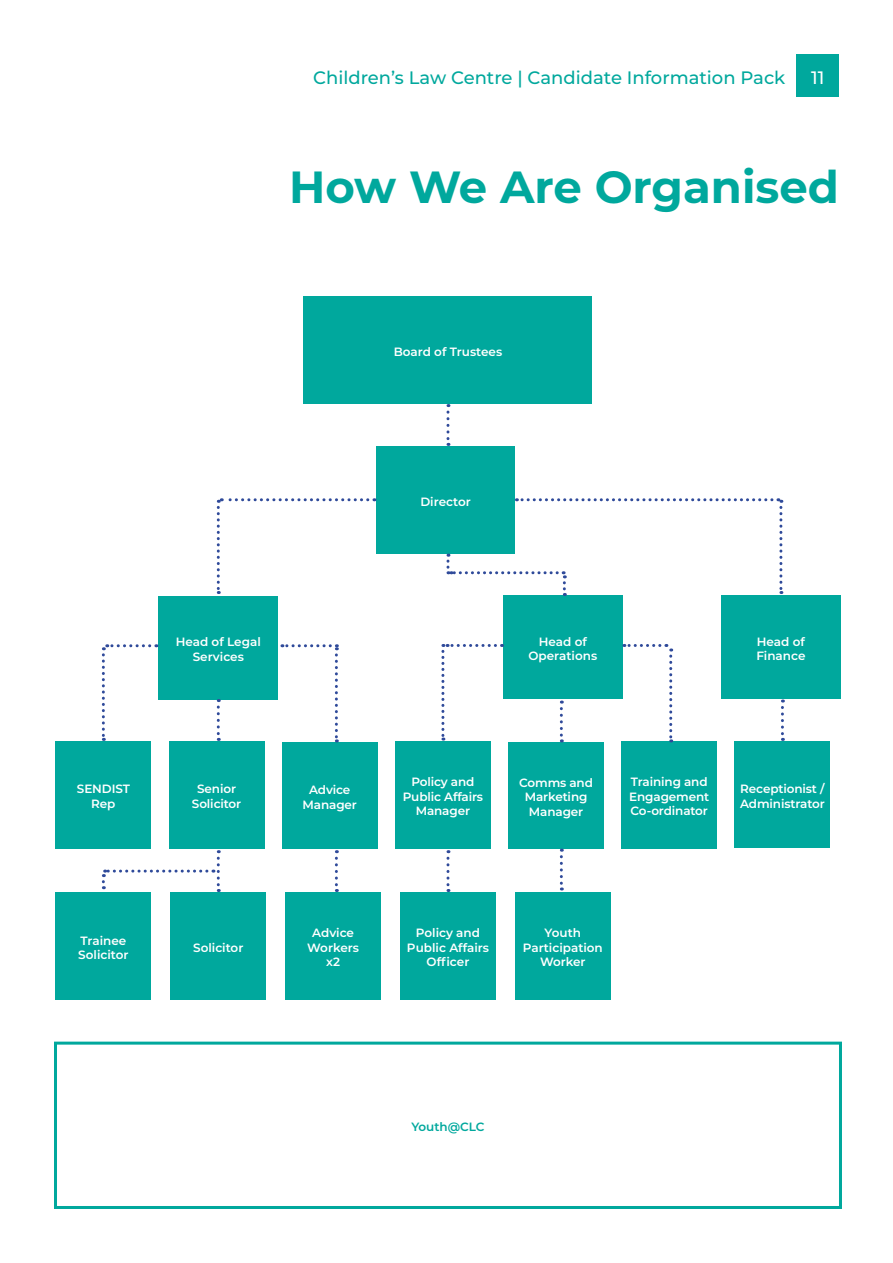
<style>
.page{position:relative;width:893px;height:1263px;background:#fff}
.page>*{position:absolute;margin:0;border:0;box-sizing:border-box;transform-origin:0 0}
.t1{font:700 45px "Montserrat";color:#00a89d}
.t2{font:500 18px "Montserrat";color:#00a89d}
.t3{font:500 18px "Montserrat";color:#fff}
.t4{font:600 12px/14.4px "Montserrat";letter-spacing:-.01em;color:#fff;text-align:center}
.t5{font:600 12px "Montserrat";color:#00a89d}
</style>
<div class="page">
<div style="left:796px;top:54px;width:43px;height:43px;background:#00a89d"></div>
<div style="left:56px;top:741px;width:95px;height:108px;background:#00a89d"></div>
<div style="left:169px;top:741px;width:96px;height:108px;background:#00a89d"></div>
<div style="left:282px;top:742px;width:96px;height:107px;background:#00a89d"></div>
<div style="left:395px;top:741px;width:96px;height:108px;background:#00a89d"></div>
<div style="left:508px;top:742px;width:96px;height:107px;background:#00a89d"></div>
<div style="left:621px;top:741px;width:96px;height:108px;background:#00a89d"></div>
<div style="left:734px;top:742px;width:96px;height:106px;background:#00a89d"></div>
<div style="left:304px;top:296px;width:288px;height:108px;background:#00a89d"></div>
<div style="left:376px;top:446px;width:139px;height:108px;background:#00a89d"></div>
<div style="left:503px;top:595px;width:119px;height:104px;background:#00a89d"></div>
<div style="left:721px;top:595px;width:119px;height:104px;background:#00a89d"></div>
<div style="left:159px;top:596px;width:119px;height:103px;background:#00a89d"></div>
<div style="left:170px;top:892px;width:96px;height:108px;background:#00a89d"></div>
<div style="left:285px;top:892px;width:96px;height:108px;background:#00a89d"></div>
<div style="left:400px;top:892px;width:96px;height:108px;background:#00a89d"></div>
<div style="left:515px;top:892px;width:96px;height:108px;background:#00a89d"></div>
<div style="left:54px;top:1041px;width:788px;height:168px;border:3px solid #00a89d"></div>
<svg style="left:516px;top:498px;width:256px;height:3px"></svg>
<svg style="left:778px;top:498px;width:4px;height:96px"></svg>
<svg style="left:217px;top:498px;width:151px;height:96px"></svg>
<svg style="left:446px;top:404px;width:3px;height:42px"></svg>
<svg style="left:217px;top:699px;width:3px;height:42px"></svg>
<svg style="left:781px;top:699px;width:3px;height:42px"></svg>
<svg style="left:102px;top:644px;width:48px;height:97px"></svg>
<svg style="left:282px;top:644px;width:56px;height:98px"></svg>
<svg style="left:563px;top:571px;width:3px;height:25px"></svg>
<svg style="left:446px;top:554px;width:111px;height:20px"></svg>
<svg style="left:441px;top:644px;width:54px;height:96px"></svg>
<svg style="left:666px;top:644px;width:6px;height:98px"></svg>
<svg style="left:624px;top:644px;width:36px;height:3px"></svg>
<svg style="left:560px;top:701px;width:3px;height:41px"></svg>
<svg style="left:335px;top:850px;width:3px;height:42px"></svg>
<svg style="left:446px;top:850px;width:3px;height:42px"></svg>
<svg style="left:560px;top:849px;width:3px;height:41px"></svg>
<div style="left:56px;top:892px;width:95px;height:108px;background:#00a89d"></div>
<svg style="left:213px;top:850px;width:7px;height:42px"></svg>
<svg style="left:102px;top:869px;width:105px;height:20px"></svg>
<h2 class="t2" style="left:313px;top:65px;width:474px">Children’s Law Centre | Candidate Information Pack</h2>
<h2 class="t3" style="left:811px;top:65px;width:15px">11</h2>
<h1 class="t1" style="left:289px;top:155px;width:551px">How We Are Organised</h1>
<p class="t4" style="left:394px;top:344px;width:110px">Board of Trustees</p>
<p class="t4" style="left:176px;top:634px;width:87px">Head of Legal<br>Services</p>
<p class="t4" style="left:420px;top:494px;width:52px">Director</p>
<p class="t4" style="left:528px;top:634px;width:70px">Head of<br>Operations</p>
<p class="t4" style="left:756px;top:634px;width:51px;text-align:left">Head of<br>Finance</p>
<p class="t4" style="left:77px;top:781px;width:54px">SENDIST<br>Rep</p>
<p class="t4" style="left:192px;top:781px;width:51px">Senior<br>Solicitor</p>
<p class="t4" style="left:303px;top:782px;width:56px">Advice<br>Manager</p>
<p class="t4" style="left:403px;top:774px;width:82px">Policy and<br>Public Affairs<br>Manager</p>
<p class="t4" style="left:519px;top:775px;width:75px">Comms and<br>Marketing<br>Manager</p>
<p class="t4" style="left:629px;top:774px;width:82px;text-align:left">Training and<br>Engagement<br>Co-ordinator</p>
<p class="t4" style="left:740px;top:781px;width:86px;text-align:left">Receptionist /<br>Administrator</p>
<p class="t4" style="left:78px;top:932px;width:52px;text-align:left">Trainee<br>Solicitor</p>
<p class="t4" style="left:193px;top:940px;width:52px">Solicitor</p>
<p class="t4" style="left:307px;top:925px;width:53px">Advice<br>Workers x2</p>
<p class="t4" style="left:407px;top:925px;width:83px">Policy and<br>Public Affairs<br>Officer</p>
<p class="t4" style="left:523px;top:925px;width:81px">Youth<br>Participation<br>Worker</p>
<p class="t5" style="left:411px;top:1118px;width:75px">Youth@CLC</p>
</div>
